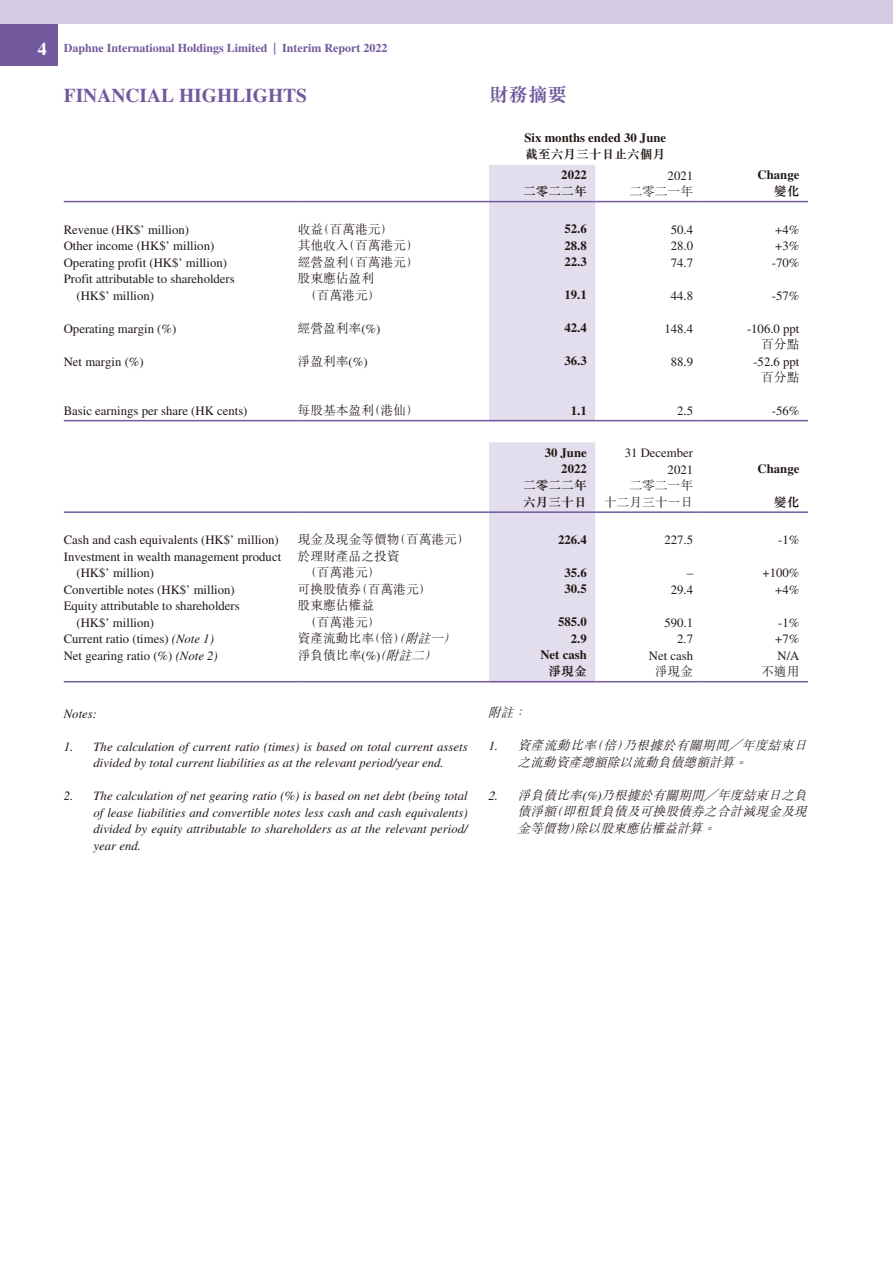
<style>
.page{position:relative;width:893px;height:1263px;background:#fff}
.page>*{position:absolute;margin:0;border:0;box-sizing:border-box;transform-origin:0 0}
.t1{font:700 19.5px "Times LT Std";color:#72599d}
.t2{font:700 19.5px "M Sung HK";color:#72599d}
.t3{font:12.75px/16.5px "Times LT Std";color:#231916}
.t4{font:italic 12.75px/16.5px "Times LT Std";color:#231916;text-align:center}
.t5{font:300 12.75px/16.5px "M Sung HK";color:#231916;text-align:center}
.t6{font:italic 300 12.75px/16.5px "M Sung HK";color:#231916}
.t7{font:700 12.75px/16.5px "Times LT Std";color:#231916;text-align:right}
.t8{font:700 12.75px/16.5px "M Sung HK";color:#231916}
.t9{font:700 12px "Times LT Std";color:#72599d}
.s1{font-size:18px;color:#fff}
.s2{font-family:"Times LT Std";font-weight:400}
.s3{font-style:italic}
</style>
<div class="page">
<div style="left:0;top:0;width:57px;height:66px;background:#72599d"></div>
<div style="left:0;top:0;width:893px;height:23px;background:#d4cce3"></div>
<div style="left:489px;top:165px;width:106px;height:255px;background:#e3deed"></div>
<hr style="left:64px;top:201px;width:234px;height:1px;background:#72599d">
<hr style="left:298px;top:201px;width:191px;height:1px;background:#72599d">
<hr style="left:489px;top:201px;width:106px;height:1px;background:#72599d">
<hr style="left:595px;top:201px;width:107px;height:1px;background:#72599d">
<hr style="left:702px;top:201px;width:106px;height:1px;background:#72599d">
<hr style="left:64px;top:420px;width:234px;height:1px;background:#72599d">
<hr style="left:298px;top:420px;width:191px;height:1px;background:#72599d">
<hr style="left:489px;top:420px;width:106px;height:1px;background:#72599d">
<hr style="left:595px;top:420px;width:107px;height:1px;background:#72599d">
<hr style="left:702px;top:420px;width:106px;height:1px;background:#72599d">
<div style="left:489px;top:442px;width:106px;height:239px;background:#e3deed"></div>
<hr style="left:64px;top:511px;width:234px;height:2px;background:#72599d">
<hr style="left:298px;top:511px;width:191px;height:2px;background:#72599d">
<hr style="left:489px;top:511px;width:106px;height:2px;background:#72599d">
<hr style="left:595px;top:511px;width:107px;height:2px;background:#72599d">
<hr style="left:702px;top:511px;width:106px;height:2px;background:#72599d">
<hr style="left:64px;top:681px;width:234px;height:1px;background:#72599d">
<hr style="left:298px;top:681px;width:191px;height:1px;background:#72599d">
<hr style="left:489px;top:681px;width:106px;height:1px;background:#72599d">
<hr style="left:595px;top:681px;width:107px;height:1px;background:#72599d">
<hr style="left:702px;top:681px;width:106px;height:1px;background:#72599d">
<p class="t9" style="left:38px;top:41px;width:351px"><span class="s1">4</span> Daphne International Holdings Limited | Interim Report 2022</p>
<h1 class="t1" style="left:64px;top:84px;width:245px">FINANCIAL HIGHLIGHTS</h1>
<h1 class="t2" style="left:489px;top:85px;width:79px">財務摘要</h1>
<p class="t7" style="left:524px;top:129px;width:143px">Six months ended 30 June</p>
<p class="t8" style="left:525px;top:146px;width:142px">截至六月三十日止六個月</p>
<p class="t7" style="left:561px;top:166px;width:27px">2022</p>
<p class="t3" style="left:668px;top:167px;width:27px">2021</p>
<p class="t7" style="left:758px;top:166px;width:43px">Change</p>
<p class="t8" style="left:523px;top:183px;width:65px">二零二二年</p>
<p class="t5" style="left:629px;top:182px;width:65px">二零二一年</p>
<p class="t8" style="left:774px;top:183px;width:27px">變化</p>
<p class="t3" style="left:64px;top:221px;width:127px">Revenue (HK$’ million)</p>
<p class="t5" style="left:298px;top:220px;width:97px">收益（百萬港元）</p>
<p class="t7" style="left:564px;top:220px;width:24px">52.6</p>
<p class="t3" style="left:671px;top:221px;width:24px">50.4</p>
<p class="t3" style="left:775px;top:221px;width:26px">+4%</p>
<p class="t3" style="left:64px;top:238px;width:152px">Other income (HK$’ million)</p>
<p class="t5" style="left:298px;top:236px;width:123px">其他收入（百萬港元）</p>
<p class="t7" style="left:564px;top:237px;width:24px">28.8</p>
<p class="t3" style="left:671px;top:238px;width:24px">28.0</p>
<p class="t3" style="left:775px;top:238px;width:26px">+3%</p>
<p class="t3" style="left:64px;top:254px;width:165px">Operating profit (HK$’ million)</p>
<p class="t5" style="left:298px;top:253px;width:123px">經營盈利（百萬港元）</p>
<p class="t7" style="left:564px;top:253px;width:24px">22.3</p>
<p class="t3" style="left:671px;top:254px;width:24px">74.7</p>
<p class="t3" style="left:772px;top:254px;width:29px">-70%</p>
<p class="t3" style="left:77px;top:271px;width:160px;text-indent:-13px">Profit attributable to shareholders (HK$’ million)</p>
<p class="t5" style="left:298px;top:269px;width:84px">股東應佔盈利（百萬港元）</p>
<p class="t7" style="left:564px;top:286px;width:24px">19.1</p>
<p class="t3" style="left:671px;top:287px;width:24px">44.8</p>
<p class="t3" style="left:772px;top:287px;width:29px">-57%</p>
<p class="t3" style="left:64px;top:320px;width:114px">Operating margin (%)</p>
<p class="t5" style="left:298px;top:319px;width:84px">經營盈利率<span class="s2">(%)</span></p>
<p class="t7" style="left:564px;top:319px;width:24px">42.4</p>
<p class="t3" style="left:664px;top:320px;width:30px">148.4</p>
<p class="t3" style="left:747px;top:320px;width:54px">-106.0 ppt</p>
<p class="t5" style="left:761px;top:335px;width:40px">百分點</p>
<p class="t3" style="left:64px;top:353px;width:82px">Net margin (%)</p>
<p class="t5" style="left:298px;top:352px;width:72px">淨盈利率<span class="s2">(%)</span></p>
<p class="t7" style="left:564px;top:352px;width:24px">36.3</p>
<p class="t3" style="left:671px;top:353px;width:24px">88.9</p>
<p class="t3" style="left:753px;top:353px;width:48px">-52.6 ppt</p>
<p class="t5" style="left:761px;top:368px;width:40px">百分點</p>
<p class="t3" style="left:64px;top:403px;width:185px">Basic earnings per share (HK cents)</p>
<p class="t5" style="left:298px;top:401px;width:123px">每股基本盈利（港仙）</p>
<p class="t7" style="left:571px;top:402px;width:17px">1.1</p>
<p class="t3" style="left:677px;top:403px;width:17px">2.5</p>
<p class="t3" style="left:772px;top:403px;width:29px">-56%</p>
<p class="t7" style="left:545px;top:444px;width:44px">30 June<br>2022</p>
<p class="t3" style="left:625px;top:445px;width:70px;text-align:right">31 December<br>2021</p>
<p class="t7" style="left:758px;top:460px;width:43px">Change</p>
<p class="t8" style="left:523px;top:477px;width:65px">二零二二年六月三十日</p>
<p class="t5" style="left:604px;top:476px;width:91px;text-align:right">二零二一年<br>十二月三十一日</p>
<p class="t8" style="left:774px;top:494px;width:27px">變化</p>
<p class="t3" style="left:64px;top:532px;width:216px">Cash and cash equivalents (HK$’ million)</p>
<p class="t5" style="left:298px;top:531px;width:174px">現金及現金等價物（百萬港元）</p>
<p class="t7" style="left:558px;top:531px;width:30px">226.4</p>
<p class="t3" style="left:664px;top:532px;width:30px">227.5</p>
<p class="t3" style="left:778px;top:532px;width:23px">-1%</p>
<p class="t3" style="left:77px;top:548px;width:206px;text-indent:-13px">Investment in wealth management product (HK$’ million)</p>
<p class="t5" style="left:304px;top:547px;width:97px;text-align:left;text-indent:-6px">於理財產品之投資（百萬港元）</p>
<p class="t7" style="left:564px;top:564px;width:24px">35.6</p>
<p class="t3" style="left:687px;top:565px;width:8px">–</p>
<p class="t3" style="left:762px;top:565px;width:38px">+100%</p>
<p class="t3" style="left:64px;top:581px;width:173px">Convertible notes (HK$’ million)</p>
<p class="t5" style="left:298px;top:580px;width:135px">可換股債券（百萬港元）</p>
<p class="t7" style="left:564px;top:580px;width:24px">30.5</p>
<p class="t3" style="left:671px;top:581px;width:24px">29.4</p>
<p class="t3" style="left:775px;top:581px;width:26px">+4%</p>
<p class="t3" style="left:77px;top:598px;width:165px;text-indent:-13px">Equity attributable to shareholders (HK$’ million)</p>
<p class="t5" style="left:298px;top:597px;width:84px">股東應佔權益（百萬港元）</p>
<p class="t7" style="left:558px;top:613px;width:30px">585.0</p>
<p class="t3" style="left:664px;top:614px;width:30px">590.1</p>
<p class="t3" style="left:778px;top:614px;width:23px">-1%</p>
<p class="t3" style="left:64px;top:631px;width:152px">Current ratio (times) <span class="s3">(Note 1)</span></p>
<p class="t5" style="left:298px;top:629px;width:164px">資產流動比率（倍）<span class="s3">（附註一）</span></p>
<p class="t7" style="left:571px;top:630px;width:17px">2.9</p>
<p class="t3" style="left:677px;top:631px;width:17px">2.7</p>
<p class="t3" style="left:775px;top:631px;width:26px">+7%</p>
<p class="t3" style="left:64px;top:647px;width:156px">Net gearing ratio (%) <span class="s3">(Note 2)</span></p>
<p class="t5" style="left:298px;top:646px;width:145px">淨負債比率<span class="s2">(%)</span><span class="s3">（附註二）</span></p>
<p class="t7" style="left:540px;top:646px;width:48px">Net cash</p>
<p class="t3" style="left:649px;top:647px;width:46px">Net cash</p>
<p class="t3" style="left:777px;top:647px;width:23px">N/A</p>
<p class="t8" style="left:549px;top:663px;width:40px">淨現金</p>
<p class="t5" style="left:655px;top:663px;width:40px">淨現金</p>
<p class="t5" style="left:761px;top:663px;width:40px">不適用</p>
<p class="t4" style="left:64px;top:705px;width:35px">Notes:</p>
<p class="t4" style="left:64px;top:738px;width:405px">1. The calculation of current ratio (times) is based on total current assets divided by total current liabilities as at the relevant period/year end.</p>
<p class="t4" style="left:94px;top:788px;width:376px;text-align:justify;text-indent:-30px">2. The calculation of net gearing ratio (%) is based on net debt (being total of lease liabilities and convertible notes less cash and cash equivalents) divided by equity attributable to shareholders as at the relevant period/ year end.</p>
<p class="t6" style="left:488px;top:703px;width:44px">附註：</p>
<p class="t6" style="left:517px;top:736px;width:295px;text-indent:-30px"><span class="s2">1.</span> 資產流動比率（倍）乃根據於有關期間╱年度結束日之流動資產總額除以流動負債總額計算。</p>
<p class="t6" style="left:517px;top:786px;width:295px;text-align:justify;text-indent:-30px"><span class="s2">2.</span> 淨負債比率<span class="s2">(%)</span>乃根據於有關期間╱年度結束日之負債淨額（即租賃負債及可換股債券之合計減現金及現金等價物）除以股東應佔權益計算。</p>
</div>
